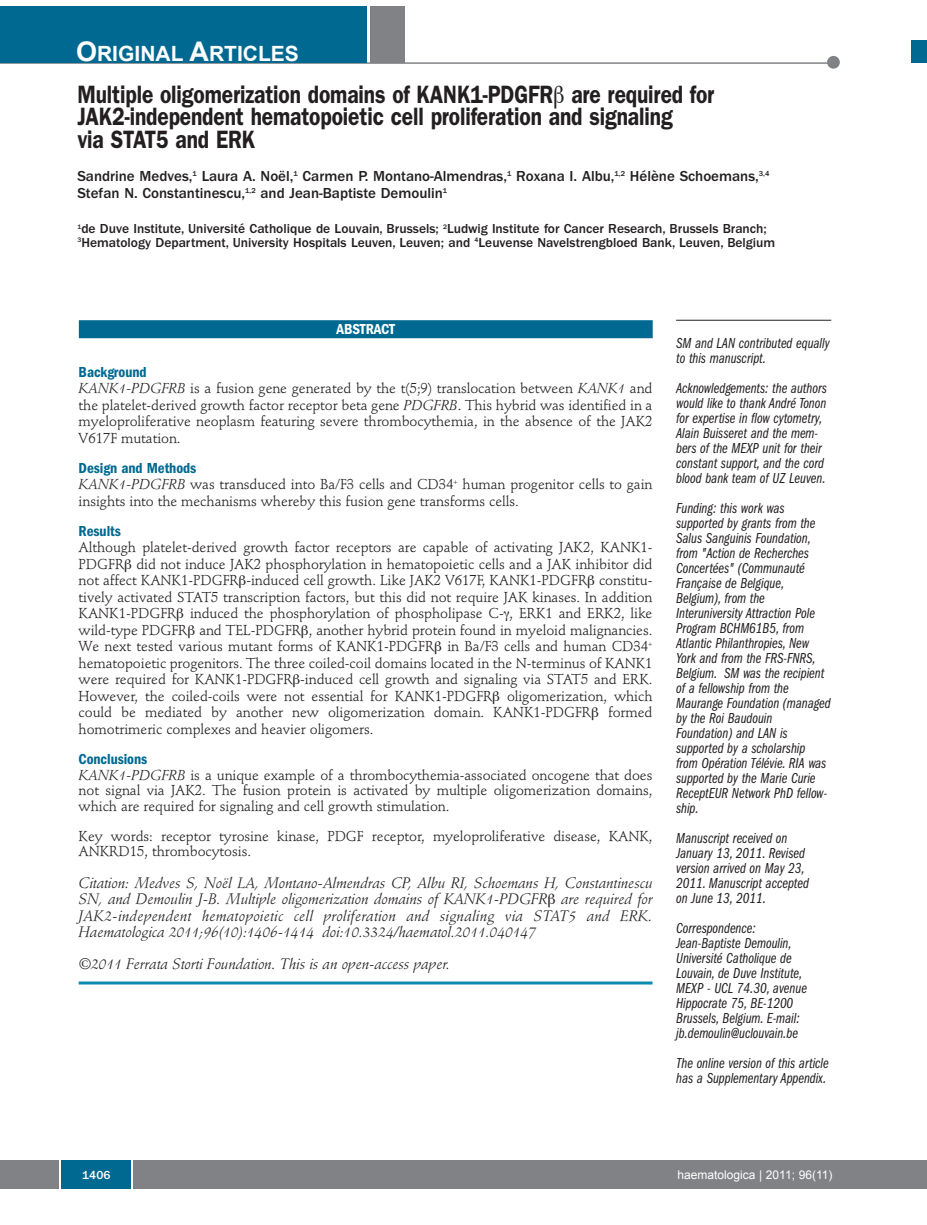
<style>
.page{position:relative;width:927px;height:1225px;background:#fff}
.page>*{position:absolute;margin:0;border:0;box-sizing:border-box;transform-origin:0 0}
.t1{font:600 25.2px/22.5px "Franklin Gothic";letter-spacing:-.005em;color:#231f20;scale:.83 1}
.t2{font:700 21px "Arial";color:#fff}
.t3{font:15px/15px "Franklin Gothic Book Cmpr Ital";color:#231f20}
.t4{font:italic 15px/16.5px "Stempel Schneidler";letter-spacing:-.005em;color:#231f20;text-align:justify}
.t5{font:500 15px/16.5px "Franklin Gothic";color:#231f20}
.t6{font:600 condensed 15px "Franklin Gothic";letter-spacing:-.005em;color:#006991}
.t7{font:600 condensed 15px "Franklin Gothic";letter-spacing:-.005em;color:#fff}
.t8{font:14.25px/16.5px "Stempel Schneidler";letter-spacing:-.005em;color:#231f20;text-align:justify}
.t9{font:500 13.5px/13.5px "Franklin Gothic";color:#231f20}
.t10{font:12px "Arial";color:#fff}
.t11{font:500 12px "Franklin Gothic";color:#fff}
.s1{font-size:27px}
.s2{font-style:italic}
.s3{font-size:15.15px}
</style>
<div class="page">
<hr style="left:0;top:62px;width:837px;height:2px;background:#808285">
<div style="left:0;top:1160px;width:910px;height:28px;background:#808285"></div>
<div style="left:61px;top:1160px;width:71px;height:28px;background:#006991"></div>
<div style="left:827px;top:56px;width:13px;height:13px;background:#808285;border-radius:50%"></div>
<div style="left:371px;top:6px;width:34px;height:56px;background:#808285"></div>
<div style="left:0;top:6px;width:367px;height:56px;background:#006991"></div>
<svg style="left:60px;top:1160px;width:1px;height:28px"></svg>
<svg style="left:132px;top:1160px;width:1px;height:28px"></svg>
<div style="left:911px;top:40px;width:16px;height:22px;background:#006991"></div>
<div style="left:910px;top:1160px;width:17px;height:28px;background:#808285"></div>
<hr style="left:676px;top:320px;width:155px;height:1px;background:#231f20">
<hr style="left:79px;top:981px;width:573px;height:3px;background:#0d8aaf">
<div style="left:79px;top:320px;width:574px;height:18px;background:#006991"></div>
<h2 class="t2" style="left:76px;top:42px;width:224px"><span class="s1">O</span>RIGINAL <span class="s1">A</span>RTICLES</h2>
<h1 class="t1" style="left:77px;top:85px;width:769px">Multiple oligomerization domains of KANK1-PDGFR are required for<br>JAK2-independent hematopoietic cell proliferation and signaling<br>via STAT5 and ERK</h1>
<p class="t5" style="left:77px;top:169px;width:694px">Sandrine Medves,<sup>1</sup> Laura A. Noël,<sup>1</sup> Carmen P. Montano-Almendras,<sup>1</sup> Roxana I. Albu,<sup>1,2</sup> Hélène Schoemans,<sup>3,4<br></sup>Stefan N. Constantinescu,<sup>1,2</sup> and Jean-Baptiste Demoulin<sup>1</sup></p>
<p class="t9" style="left:77px;top:223px;width:699px"><sup>1</sup>de Duve Institute, Université Catholique de Louvain, Brussels; <sup>2</sup>Ludwig Institute for Cancer Research, Brussels Branch;<br><sup>3</sup>Hematology Department, University Hospitals Leuven, Leuven; and <sup>4</sup>Leuvense Navelstrengbloed Bank, Leuven, Belgium</p>
<p class="t7" style="left:336px;top:324px;width:60px">ABSTRACT</p>
<p class="t6" style="left:79px;top:367px;width:69px">Background</p>
<p class="t8" style="left:79px;top:381px;width:575px"><span class="s2">KANK1-PDGFRB</span> is a fusion gene generated by the t(5;9) translocation between <span class="s2">KANK1</span> and the platelet-derived growth factor receptor beta gene <span class="s2">PDGFRB</span>. This hybrid was identified in a myeloproliferative neoplasm featuring severe thrombocythemia, in the absence of the JAK2<br>V617F mutation.</p>
<p class="t6" style="left:79px;top:463px;width:119px">Design and Methods</p>
<p class="t8" style="left:79px;top:477px;width:575px"><span class="s2">KANK1-PDGFRB</span> was transduced into Ba/F3 cells and CD34<sup>+</sup> human progenitor cells to gain insights into the mechanisms whereby this fusion gene transforms cells.</p>
<p class="t6" style="left:79px;top:526px;width:44px">Results</p>
<p class="t8" style="left:79px;top:540px;width:575px">Although platelet-derived growth factor receptors are capable of activating JAK2, KANK1- PDGFR did not induce JAK2 phosphorylation in hematopoietic cells and a JAK inhibitor did not affect KANK1-PDGFR -induced cell growth. Like JAK2 V617F, KANK1-PDGFR constitu&shy;tively activated STAT5 transcription factors, but this did not require JAK kinases. In addition KANK1-PDGFR induced the phosphorylation of phospholipase C- , ERK1 and ERK2, like wild-type PDGFR and TEL-PDGFR , another hybrid protein found in myeloid malignancies.<br>We next tested various mutant forms of KANK1-PDGFR in Ba/F3 cells and human CD34<sup>+ </sup>hematopoietic progenitors. The three coiled-coil domains located in the N-terminus of KANK1 were required for KANK1-PDGFR -induced cell growth and signaling via STAT5 and ERK.<br>However, the coiled-coils were not essential for KANK1-PDGFR oligomerization, which could be mediated by another new oligomerization domain. KANK1-PDGFR formed homotrimeric complexes and heavier oligomers.</p>
<p class="t6" style="left:79px;top:754px;width:70px">Conclusions</p>
<p class="t8" style="left:79px;top:768px;width:575px;line-height:15.8px"><span class="s2">KANK1-PDGFRB</span> is a unique example of a thrombocythemia-associated oncogene that does not signal via JAK2. The fusion protein is activated by multiple oligomerization domains, which are required for signaling and cell growth stimulation.</p>
<p class="t8" style="left:79px;top:830px;width:575px;line-height:15px">Key words: receptor tyrosine kinase, PDGF receptor, myeloproliferative disease, KANK,<br>ANKRD15, thrombocytosis.</p>
<p class="t4" style="left:79px;top:875px;width:575px">Citation: Medves S, Noël LA, Montano-Almendras CP, Albu RI, Schoemans H, Constantinescu SN, and Demoulin J-B. Multiple oligomerization domains of KANK1-PDGFR are required for JAK2-independent hematopoietic cell proliferation and signaling via STAT5 and ERK.<br>Haematologica 2011;96(10):1406-1414 doi:10.3324/haematol.2011.040147</p>
<p class="t4" style="left:79px;top:956px;width:373px"><span class="s3">©2011</span> Ferrata Storti Foundation. This is an open-access paper.</p>
<p class="t3" style="left:676px;top:337px;width:155px">SM and LAN contributed equally to this manuscript.</p>
<p class="t3" style="left:676px;top:382px;width:152px">Acknowledgements: the authors would like to thank André Tonon for expertise in flow cytometry,<br>Alain Buisseret and the mem&shy;bers of the MEXP unit for their constant support, and the cord blood bank team of UZ Leuven.</p>
<p class="t3" style="left:676px;top:502px;width:156px">Funding: this work was supported by grants from the<br>Salus Sanguinis Foundation, from "Action de Recherches<br>Concertées" (Communauté<br>Française de Belgique,<br>Belgium), from the<br>Interuniversity Attraction Pole<br>Program BCHM61B5, from<br>Atlantic Philanthropies, New<br>York and from the FRS-FNRS,<br>Belgium. SM was the recipient of a fellowship from the<br>Maurange Foundation (managed by the Roi Baudouin<br>Foundation) and LAN is supported by a scholarship from Opération Télévie. RIA was supported by the Marie Curie<br>ReceptEUR Network PhD fellow&shy;ship.</p>
<p class="t3" style="left:676px;top:832px;width:134px">Manuscript received on<br>January 13, 2011. Revised version arrived on May 23,<br>2011. Manuscript accepted on June 13, 2011.</p>
<p class="t3" style="left:676px;top:922px;width:132px">Correspondence:<br>Jean-Baptiste Demoulin,<br>Université Catholique de<br>Louvain, de Duve Institute,<br>MEXP - UCL 74.30, avenue<br>Hippocrate 75, BE-1200<br>Brussels, Belgium. E-mail: jb.demoulin@uclouvain.be</p>
<p class="t3" style="left:676px;top:1057px;width:154px">The online version of this article has a Supplementary Appendix.</p>
<p class="t11" style="left:82px;top:1170px;width:30px">1406</p>
<p class="t10" style="left:677px;top:1167px;width:157px">haematologica | 2011; 96(11)</p>
</div>
